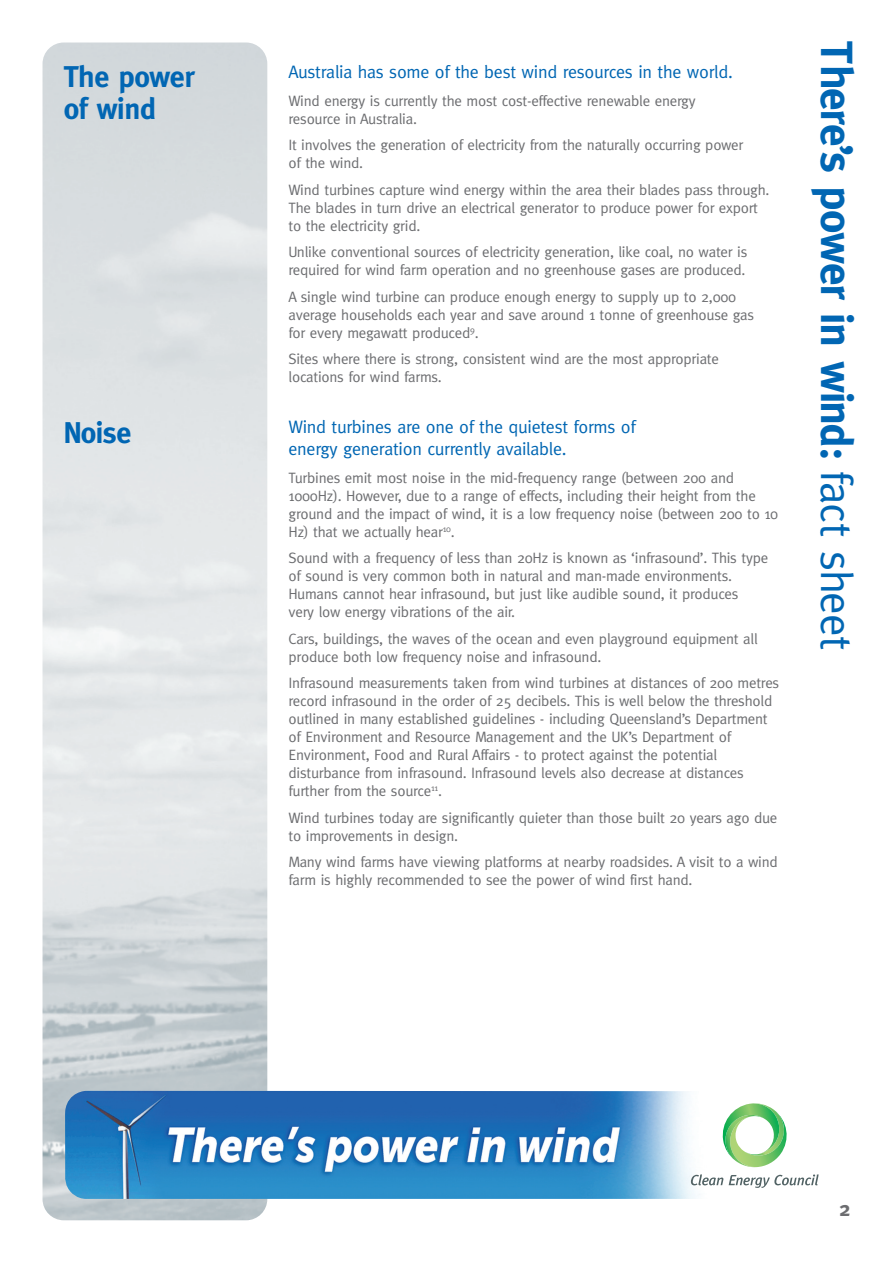
<style>
.page{position:relative;width:893px;height:1263px;background:#fff}
.page>*{position:absolute;margin:0;border:0;box-sizing:border-box;transform-origin:0 0}
.t1{font:700 45px "Meta";letter-spacing:-.03em;color:#0166b3}
.t2{font:700 30px/31.5px "Meta";letter-spacing:-.015em;color:#0166b3}
.t3{font:700 21px "Meta";color:#6c6d70}
.t4{font:18px/21.6px "Meta";letter-spacing:-.015em;color:#0166b3}
.t5{font:15px/18px "Meta";letter-spacing:-.015em;color:#6c6d70}
.s1{font-weight:400}
</style>
<div class="page">
<img style="left:65px;top:1091px;width:754px;height:108px">
<svg style="left:691px;top:1103px;width:127px;height:85px"></svg>
<h2 class="t2" style="left:64px;top:61px;width:132px">The power of wind</h2>
<p class="t4" style="left:289px;top:61px;width:446px">Australia has some of the best wind resources in the world.</p>
<p class="t5" style="left:289px;top:91px;width:409px">Wind energy is currently the most cost-effective renewable energy resource in Australia.</p>
<p class="t5" style="left:289px;top:136px;width:456px">It involves the generation of electricity from the naturally occurring power of the wind.</p>
<p class="t5" style="left:289px;top:180px;width:482px">Wind turbines capture wind energy within the area their blades pass through.<br>The blades in turn drive an electrical generator to produce power for export to the electricity grid.</p>
<p class="t5" style="left:289px;top:243px;width:460px">Unlike conventional sources of electricity generation, like coal, no water is required for wind farm operation and no greenhouse gases are produced.</p>
<p class="t5" style="left:289px;top:287px;width:467px">A single wind turbine can produce enough energy to supply up to 2,000 average households each year and save around 1 tonne of greenhouse gas for every megawatt produced<sup>9</sup>.</p>
<p class="t5" style="left:289px;top:350px;width:432px">Sites where there is strong, consistent wind are the most appropriate locations for wind farms.</p>
<h2 class="t2" style="left:64px;top:417px;width:69px">Noise</h2>
<p class="t4" style="left:289px;top:416px;width:349px">Wind turbines are one of the quietest forms of energy generation currently available.</p>
<p class="t5" style="left:289px;top:468px;width:491px">Turbines emit most noise in the mid-frequency range (between 200 and 1000Hz). However, due to a range of effects, including their height from the ground and the impact of wind, it is a low frequency noise (between 200 to 10<br>Hz) that we actually hear<sup>10</sup>.</p>
<p class="t5" style="left:289px;top:549px;width:481px">Sound with a frequency of less than 20Hz is known as ‘infrasound’. This type of sound is very common both in natural and man-made environments.<br>Humans cannot hear infrasound, but just like audible sound, it produces<br>very low energy vibrations of the air.</p>
<p class="t5" style="left:289px;top:629px;width:471px">Cars, buildings, the waves of the ocean and even playground equipment all produce both low frequency noise and infrasound.</p>
<p class="t5" style="left:289px;top:674px;width:492px">Infrasound measurements taken from wind turbines at distances of 200 metres record infrasound in the order of 25 decibels. This is well below the threshold outlined in many established guidelines - including Queensland’s Department of Environment and Resource Management and the UK’s Department of Environment, Food and Rural Affairs - to protect against the potential disturbance from infrasound. Infrasound levels also decrease at distances further from the source<sup>11</sup>.</p>
<p class="t5" style="left:289px;top:808px;width:490px">Wind turbines today are significantly quieter than those built 20 years ago due to improvements in design.</p>
<p class="t5" style="left:289px;top:853px;width:491px">Many wind farms have viewing platforms at nearby roadsides. A visit to a wind farm is highly recommended to see the power of wind first hand.</p>
<h1 class="t1" style="left:863px;top:41px;width:610px;rotate:90deg">There’s power in wind: <span class="s1">fact sheet</span></h1>
<h3 class="t3" style="left:839px;top:1196px;width:13px">2</h3>
</div>
